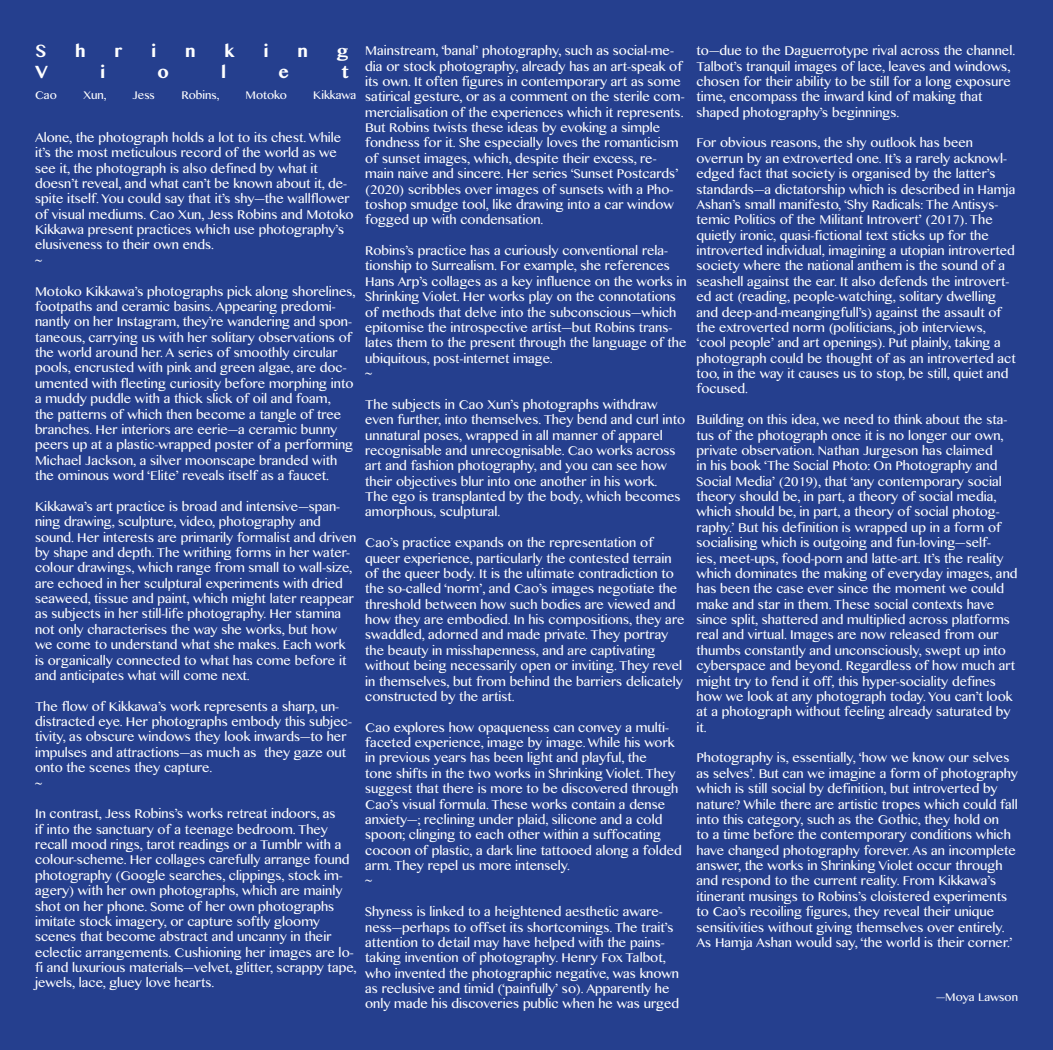
<style>
.page{position:relative;width:1053px;height:1050px;background:#fff}
.page>*{position:absolute;margin:0;border:0;box-sizing:border-box;transform-origin:0 0}
.t1{font:700 17.5px "Gurmukhi MN";color:#fff}
.t2{font:12.75px/15.4px "Gurmukhi MN";color:#fff}
.t3{font:11.25px "Gurmukhi MN";color:#fff}
</style>
<div class="page">
<div style="left:0;top:0;width:1052px;height:1050px;background:#253f8e"></div>
<p class="t1" style="left:35px;top:40px;width:13px">S</p>
<p class="t1" style="left:75px;top:40px;width:12px">h</p>
<p class="t1" style="left:115px;top:40px;width:9px">r</p>
<p class="t1" style="left:151px;top:40px;width:7px">i</p>
<p class="t1" style="left:185px;top:40px;width:12px">n</p>
<p class="t1" style="left:224px;top:40px;width:12px">k</p>
<p class="t1" style="left:263px;top:40px;width:7px">i</p>
<p class="t1" style="left:297px;top:40px;width:12px">n</p>
<p class="t1" style="left:337px;top:40px;width:14px">g</p>
<p class="t1" style="left:35px;top:61px;width:14px">V</p>
<p class="t1" style="left:100px;top:61px;width:7px">i</p>
<p class="t1" style="left:158px;top:61px;width:13px">o</p>
<p class="t1" style="left:221px;top:61px;width:7px">l</p>
<p class="t1" style="left:278px;top:61px;width:12px">e</p>
<p class="t1" style="left:341px;top:61px;width:9px">t</p>
<p class="t3" style="left:35px;top:89px;width:23px">Cao</p>
<p class="t3" style="left:83px;top:89px;width:25px">Xun,</p>
<p class="t3" style="left:132px;top:89px;width:24px">Jess</p>
<p class="t3" style="left:181px;top:89px;width:40px">Robins,</p>
<p class="t3" style="left:245px;top:89px;width:43px">Motoko</p>
<p class="t3" style="left:313px;top:89px;width:45px">Kikkawa</p>
<p class="t2" style="left:35px;top:130px;width:320px">Alone, the photograph holds a lot to its chest. While it’s the most meticulous record of the world as we see it, the photograph is also defined by what it doesn’t reveal, and what can’t be known about it, de&shy;spite itself. You could say that it’s shy—the wallflower of visual mediums. Cao Xun, Jess Robins and Motoko Kikkawa present practices which use photography’s elusiveness to their own ends.</p>
<p class="t2" style="left:35px;top:253px;width:9px">~</p>
<p class="t2" style="left:35px;top:283px;width:322px">Motoko Kikkawa’s photographs pick along shorelines, footpaths and ceramic basins. Appearing predomi&shy;nantly on her Instagram, they’re wandering and spon&shy;taneous, carrying us with her solitary observations of the world around her. A series of smoothly circular pools, encrusted with pink and green algae, are doc&shy;umented with fleeting curiosity before morphing into a muddy puddle with a thick slick of oil and foam,<br>the patterns of which then become a tangle of tree branches. Her interiors are eerie—a ceramic bunny peers up at a plastic-wrapped poster of a performing Michael Jackson, a silver moonscape branded with the ominous word ‘Elite’ reveals itself as a faucet.</p>
<p class="t2" style="left:35px;top:499px;width:323px">Kikkawa’s art practice is broad and intensive—span&shy;ning drawing, sculpture, video, photography and sound. Her interests are primarily formalist and driven by shape and depth. The writhing forms in her water&shy;colour drawings, which range from small to wall-size, are echoed in her sculptural experiments with dried seaweed, tissue and paint, which might later reappear as subjects in her still-life photography. Her stamina not only characterises the way she works, but how we come to understand what she makes. Each work is organically connected to what has come before it and anticipates what will come next.</p>
<p class="t2" style="left:35px;top:699px;width:318px">The flow of Kikkawa’s work represents a sharp, un&shy;distracted eye. Her photographs embody this subjec&shy;tivity, as obscure windows they look inwards—to her impulses and attractions—as much as they gaze out onto the scenes they capture.</p>
<p class="t2" style="left:35px;top:775px;width:9px">~</p>
<p class="t2" style="left:35px;top:806px;width:323px">In contrast, Jess Robins’s works retreat indoors, as<br>if into the sanctuary of a teenage bedroom. They recall mood rings, tarot readings or a Tumblr with a colour-scheme. Her collages carefully arrange found photography (Google searches, clippings, stock im&shy;agery) with her own photographs, which are mainly shot on her phone. Some of her own photographs imitate stock imagery, or capture softly gloomy scenes that become abstract and uncanny in their eclectic arrangements. Cushioning her images are lo&shy;fi and luxurious materials—velvet, glitter, scrappy tape, jewels, lace, gluey love hearts.</p>
<p class="t2" style="left:365px;top:43px;width:321px">Mainstream, ‘banal’ photography, such as social-me&shy;dia or stock photography, already has an art-speak of its own. It often figures in contemporary art as some satirical gesture, or as a comment on the sterile com&shy;mercialisation of the experiences which it represents.<br>But Robins twists these ideas by evoking a simple fondness for it. She especially loves the romanticism of sunset images, which, despite their excess, re&shy;main naive and sincere. Her series ‘Sunset Postcards’ (2020) scribbles over images of sunsets with a Pho&shy;toshop smudge tool, like drawing into a car window fogged up with condensation.</p>
<p class="t2" style="left:365px;top:243px;width:323px">Robins’s practice has a curiously conventional rela&shy;tionship to Surrealism. For example, she references Hans Arp’s collages as a key influence on the works in Shrinking Violet. Her works play on the connotations of methods that delve into the subconscious—which epitomise the introspective artist—but Robins trans&shy;lates them to the present through the language of the ubiquitous, post-internet image.</p>
<p class="t2" style="left:365px;top:366px;width:9px">~</p>
<p class="t2" style="left:365px;top:397px;width:321px">The subjects in Cao Xun’s photographs withdraw even further, into themselves. They bend and curl into unnatural poses, wrapped in all manner of apparel recognisable and unrecognisable. Cao works across art and fashion photography, and you can see how their objectives blur into one another in his work.<br>The ego is transplanted by the body, which becomes amorphous, sculptural.</p>
<p class="t2" style="left:365px;top:535px;width:321px">Cao’s practice expands on the representation of queer experience, particularly the contested terrain of the queer body. It is the ultimate contradiction to the so-called ‘norm’, and Cao’s images negotiate the threshold between how such bodies are viewed and how they are embodied. In his compositions, they are swaddled, adorned and made private. They portray the beauty in misshapenness, and are captivating without being necessarily open or inviting. They revel in themselves, but from behind the barriers delicately constructed by the artist.</p>
<p class="t2" style="left:365px;top:720px;width:318px">Cao explores how opaqueness can convey a multi&shy;faceted experience, image by image. While his work in previous years has been light and playful, the<br>tone shifts in the two works in Shrinking Violet. They suggest that there is more to be discovered through Cao’s visual formula. These works contain a dense anxiety—; reclining under plaid, silicone and a cold spoon; clinging to each other within a suffocating cocoon of plastic, a dark line tattooed along a folded arm. They repel us more intensely.</p>
<p class="t2" style="left:365px;top:873px;width:9px">~</p>
<p class="t2" style="left:365px;top:904px;width:315px">Shyness is linked to a heightened aesthetic aware&shy;ness—perhaps to offset its shortcomings. The trait’s attention to detail may have helped with the pains&shy;taking invention of photography. Henry Fox Talbot, who invented the photographic negative, was known as reclusive and timid (‘painfully’ so). Apparently he only made his discoveries public when he was urged</p>
<p class="t2" style="left:696px;top:43px;width:320px">to—due to the Daguerrotype rival across the channel.<br>Talbot’s tranquil images of lace, leaves and windows, chosen for their ability to be still for a long exposure time, encompass the inward kind of making that shaped photography’s beginnings.</p>
<p class="t2" style="left:696px;top:135px;width:321px">For obvious reasons, the shy outlook has been overrun by an extroverted one. It’s a rarely acknowl&shy;edged fact that society is organised by the latter’s standards—a dictatorship which is described in Hamja Ashan’s small manifesto, ‘Shy Radicals: The Antisys&shy;temic Politics of the Militant Introvert’ (2017). The quietly ironic, quasi-fictional text sticks up for the introverted individual, imagining a utopian introverted society where the national anthem is the sound of a seashell against the ear. It also defends the introvert&shy;ed act (reading, people-watching, solitary dwelling and deep-and-meangingfull’s) against the assault of the extroverted norm (politicians, job interviews, ‘cool people’ and art openings). Put plainly, taking a photograph could be thought of as an introverted act too, in the way it causes us to stop, be still, quiet and focused.</p>
<p class="t2" style="left:696px;top:412px;width:322px">Building on this idea, we need to think about the sta&shy;tus of the photograph once it is no longer our own, private observation. Nathan Jurgeson has claimed<br>in his book ‘The Social Photo: On Photography and Social Media’ (2019), that ‘any contemporary social theory should be, in part, a theory of social media, which should be, in part, a theory of social photog&shy;raphy.’ But his definition is wrapped up in a form of socialising which is outgoing and fun-loving—self-<br>ies, meet-ups, food-porn and latte-art. It’s the reality which dominates the making of everyday images, and has been the case ever since the moment we could make and star in them. These social contexts have since split, shattered and multiplied across platforms real and virtual. Images are now released from our thumbs constantly and unconsciously, swept up into cyberspace and beyond. Regardless of how much art might try to fend it off, this hyper-sociality defines how we look at any photograph today. You can’t look at a photograph without feeling already saturated by it.</p>
<p class="t2" style="left:696px;top:750px;width:323px">Photography is, essentially, ‘how we know our selves as selves’. But can we imagine a form of photography which is still social by definition, but introverted by nature? While there are artistic tropes which could fall into this category, such as the Gothic, they hold on<br>to a time before the contemporary conditions which have changed photography forever. As an incomplete answer, the works in Shrinking Violet occur through and respond to the current reality. From Kikkawa’s itinerant musings to Robins’s cloistered experiments to Cao’s recoiling figures, they reveal their unique sensitivities without giving themselves over entirely.<br>As Hamja Ashan would say, ‘the world is their corner.’</p>
<p class="t3" style="left:936px;top:990px;width:83px">—Moya Lawson</p>
</div>
